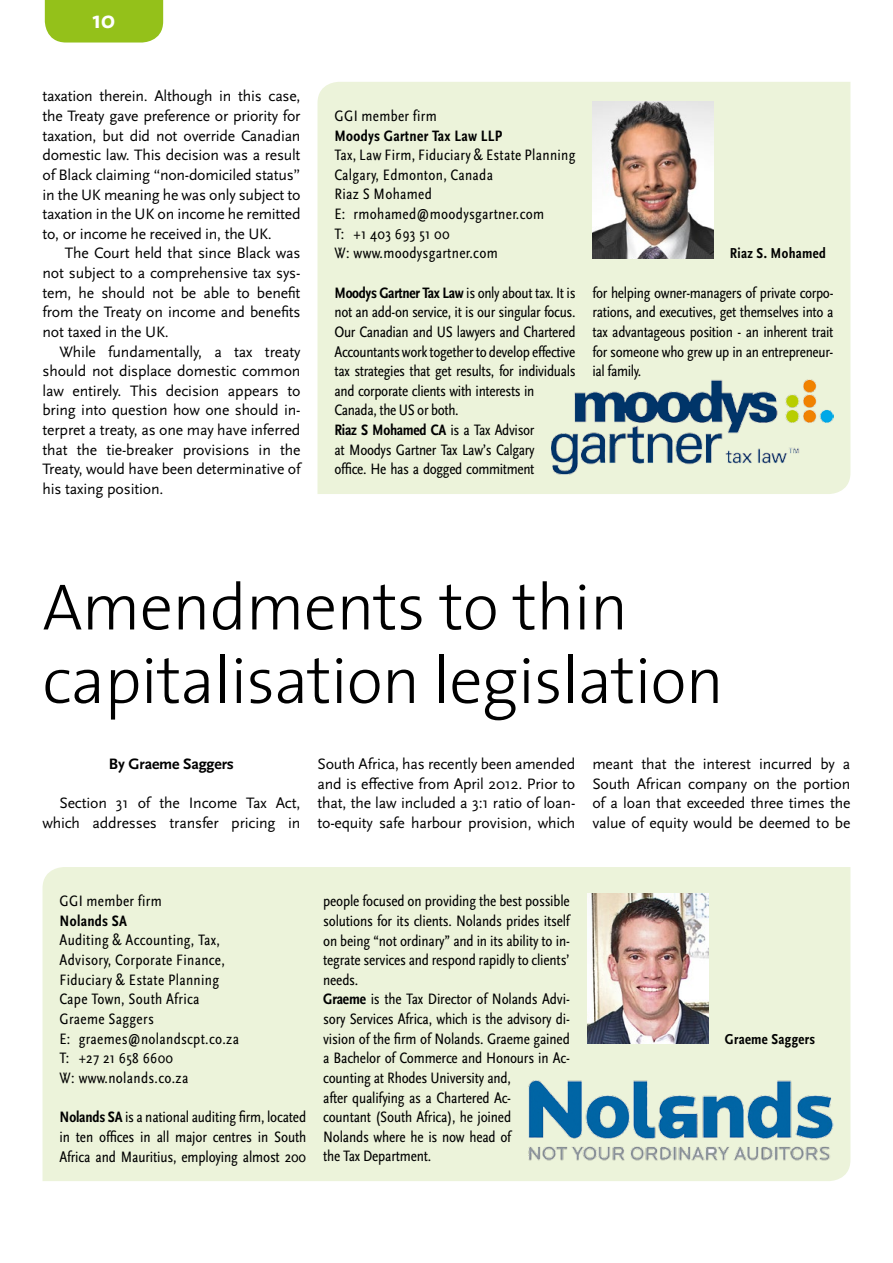
<style>
.page{position:relative;width:893px;height:1263px;background:#fff}
.page>*{position:absolute;margin:0;border:0;box-sizing:border-box;transform-origin:0 0}
.t1{font:300 66px/73.5px "The Sans";letter-spacing:-.01em;color:#000}
.t2{font:700 24px "The Sans";color:#fff}
.t3{font:condensed 15.75px/19.6px "Scala Sans Pro";letter-spacing:-.01em;color:#000;text-align:justify}
.t4{font:15.75px/19.6px "Scala Sans Pro";letter-spacing:-.01em;color:#000;text-align:justify}
.t5{font:condensed 15.75px/19.6px "Scala Sans Pro";letter-spacing:.02em;color:#000}
.t6{font:700 condensed 15.75px "Scala Sans Pro";letter-spacing:.02em;color:#000}
.t7{font:700 15.75px "Scala Sans Pro";letter-spacing:-.01em;color:#000}
.t8{font:700 condensed 15px "Scala Sans Pro";letter-spacing:.02em;color:#000}
.s1{font-weight:700}
</style>
<div class="page">
<div style="left:45px;top:0;width:118px;height:43px;background:#94c11a"></div>
<div style="left:43px;top:867px;width:807px;height:314px;background:#ecf3da"></div>
<img style="left:587px;top:893px;width:121px;height:151px">
<img style="left:528px;top:1080px;width:306px;height:81px">
<div style="left:317px;top:82px;width:533px;height:412px;background:#ecf3da"></div>
<img style="left:592px;top:101px;width:121px;height:157px">
<img style="left:551px;top:379px;width:282px;height:95px">
<h2 class="t2" style="left:93px;top:-1px;width:24px">10</h2>
<p class="t4" style="left:43px;top:86px;width:259px">taxation therein. Although in this case, the Treaty gave preference or priority for taxation, but did not override Canadian domestic law. This decision was a result of Black claiming “non-domiciled status” in the UK meaning he was only subject to taxation in the UK on income he remitted to, or income he received in, the UK.</p>
<p class="t4" style="left:43px;top:243px;width:259px;text-indent:22px">The Court held that since Black was not subject to a comprehensive tax sys&shy;tem, he should not be able to benefit from the Treaty on income and benefits not taxed in the UK.</p>
<p class="t4" style="left:43px;top:342px;width:259px;text-indent:17px">While fundamentally, a tax treaty should not displace domestic common law entirely. This decision appears to bring into question how one should in&shy;terpret a treaty, as one may have inferred that the tie-breaker provisions in the Treaty, would have been determinative of his taxing position.</p>
<p class="t5" style="left:334px;top:106px;width:104px">GGI member firm</p>
<p class="t6" style="left:334px;top:126px;width:169px">Moodys Gartner Tax Law LLP</p>
<p class="t5" style="left:334px;top:145px;width:242px">Tax, Law Firm, Fiduciary &amp; Estate Planning<br>Calgary, Edmonton, Canada<br>Riaz S Mohamed<br>E: rmohamed@moodysgartner.com<br>T: +1 403 693 51 00<br>W: www.moodysgartner.com</p>
<p class="t8" style="left:730px;top:245px;width:98px">Riaz S. Mohamed</p>
<p class="t3" style="left:334px;top:283px;width:242px;text-align:left"><span class="s1">Moodys Gartner Tax Law</span> is only about tax. It is not an add-on service, it is our singular focus.<br>Our Canadian and US lawyers and Chartered Accountants work together to develop effective tax strategies that get results, for individuals and corporate clients with interests in Canada, the US or both.<br><span class="s1">Riaz S Mohamed CA</span> is a Tax Advisor<br>at Moodys Gartner Tax Law’s Calgary<br>office. He has a dogged commitment</p>
<p class="t3" style="left:592px;top:283px;width:242px">for helping owner-managers of private corpo&shy;rations, and executives, get themselves into a tax advantageous position - an inherent trait for someone who grew up in an entrepreneur&shy;ial family.</p>
<h1 class="t1" style="left:42px;top:568px;width:683px">Amendments to thin capitalisation legislation</h1>
<p class="t7" style="left:109px;top:754px;width:126px">By Graeme Saggers</p>
<p class="t4" style="left:42px;top:793px;width:259px;text-align:right">Section 31 of the Income Tax Act, which addresses transfer pricing in</p>
<p class="t4" style="left:317px;top:754px;width:259px">South Africa, has recently been amended and is effective from April 2012. Prior to that, the law included a 3:1 ratio of loan&shy;to-equity safe harbour provision, which</p>
<p class="t4" style="left:592px;top:754px;width:259px">meant that the interest incurred by a South African company on the portion of a loan that exceeded three times the value of equity would be deemed to be</p>
<p class="t5" style="left:60px;top:891px;width:104px">GGI member firm</p>
<p class="t6" style="left:60px;top:911px;width:69px">Nolands SA</p>
<p class="t5" style="left:60px;top:930px;width:181px">Auditing &amp; Accounting, Tax,<br>Advisory, Corporate Finance,<br>Fiduciary &amp; Estate Planning<br>Cape Town, South Africa<br>Graeme Saggers<br>E: graemes@nolandscpt.co.za<br>T: +27 21 658 6600<br>W: www.nolands.co.za</p>
<p class="t3" style="left:60px;top:1107px;width:248px"><span class="s1">Nolands SA</span> is a national auditing firm, located in ten offices in all major centres in South Africa and Mauritius, employing almost 200</p>
<p class="t3" style="left:323px;top:891px;width:248px;text-align:left">people focused on providing the best possible solutions for its clients. Nolands prides itself on being “not ordinary” and in its ability to in&shy;tegrate services and respond rapidly to clients’ needs.<br><span class="s1">Graeme</span> is the Tax Director of Nolands Advi&shy;sory Services Africa, which is the advisory di&shy;vision of the firm of Nolands. Graeme gained a Bachelor of Commerce and Honours in Ac&shy;counting at Rhodes University and,<br>after qualifying as a Chartered Ac-<br>countant (South Africa), he joined<br>Nolands where he is now head of<br>the Tax Department.</p>
<p class="t8" style="left:725px;top:1030px;width:92px">Graeme Saggers</p>
</div>
